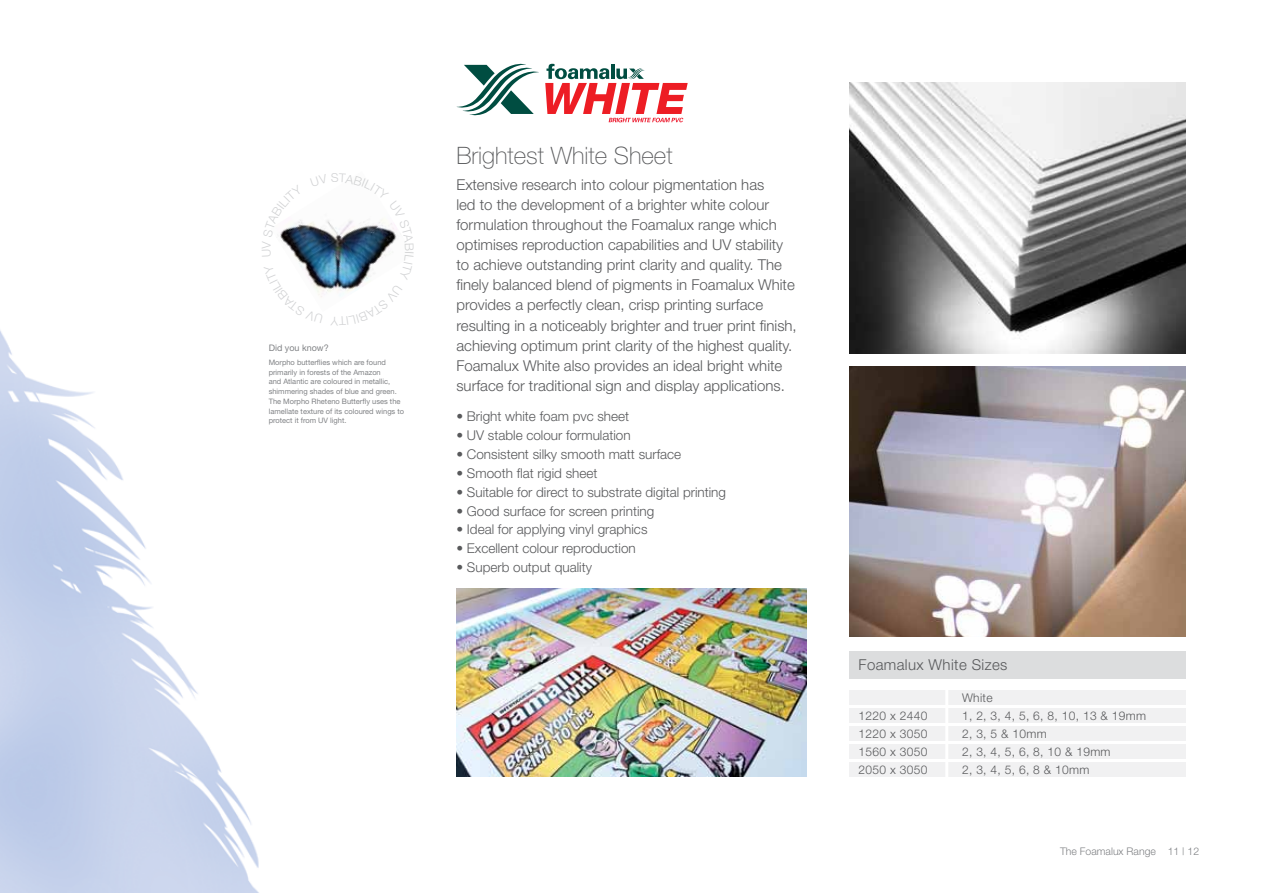
<style>
.page{position:relative;width:1263px;height:893px;background:#fff}
.page>*{position:absolute;margin:0;border:0;box-sizing:border-box;transform-origin:0 0}
.t1{font:100 24px "Helvetica Neue";color:#58595b}
.t2{font:300 15px/20.1px "Helvetica Neue";color:#58595b}
.t3{font:300 15px "Helvetica Neue";letter-spacing:.025em;color:#58595b}
.t4{font:300 13.5px "Helvetica Neue";color:#58595b}
.t5{font:300 12px "Helvetica Neue";letter-spacing:.025em;color:#58595b}
.t6{font:300 10.5px "Helvetica Neue";color:#808285}
.t7{font:9px "Helvetica Neue";color:#808285}
.t8{font:7.5px/9.8px "Helvetica Neue";color:#808285}
</style>
<div class="page">
<img style="left:0;top:330px;width:259px;height:563px">
<img style="left:849px;top:82px;width:336px;height:272px">
<img style="left:849px;top:366px;width:336px;height:270px">
<img style="left:456px;top:589px;width:350px;height:188px">
<div style="left:849px;top:690px;width:337px;height:14px;background:#f1f1f2"></div>
<div style="left:849px;top:708px;width:337px;height:14px;background:#f1f1f2"></div>
<div style="left:849px;top:726px;width:337px;height:14px;background:#f1f1f2"></div>
<div style="left:849px;top:744px;width:337px;height:15px;background:#f1f1f2"></div>
<div style="left:849px;top:762px;width:337px;height:15px;background:#f1f1f2"></div>
<div style="left:849px;top:651px;width:337px;height:28px;background:#dcddde"></div>
<hr style="left:945px;top:686px;width:3px;height:94px;background:#fff">
<svg style="left:456px;top:63px;width:83px;height:53px"></svg>
<svg style="left:545px;top:64px;width:143px;height:58px"></svg>
<img style="left:280px;top:219px;width:117px;height:78px">
<p class="t7" style="left:269px;top:342px;width:62px">Did you know?</p>
<p class="t8" style="left:269px;top:357px;width:137px">Morpho butterflies which are found primarily in forests of the Amazon<br>and Atlantic are coloured in metallic, shimmering shades of blue and green.<br>The Morpho Rheteno Butterfly uses the lamellate texture of its coloured wings to protect it from UV light.</p>
<h1 class="t1" style="left:456px;top:142px;width:218px">Brightest White Sheet</h1>
<p class="t2" style="left:456px;top:174px;width:342px">Extensive research into colour pigmentation has<br>led to the development of a brighter white colour formulation throughout the Foamalux range which optimises reproduction capabilities and UV stability to achieve outstanding print clarity and quality. The finely balanced blend of pigments in Foamalux White provides a perfectly clean, crisp printing surface resulting in a noticeably brighter and truer print finish, achieving optimum print clarity of the highest quality.<br>Foamalux White also provides an ideal bright white surface for traditional sign and display applications.</p>
<p class="t4" style="left:456px;top:408px;width:174px">• Bright white foam pvc sheet</p>
<p class="t4" style="left:456px;top:427px;width:176px">• UV stable colour formulation</p>
<p class="t4" style="left:456px;top:446px;width:226px">• Consistent silky smooth matt surface</p>
<p class="t4" style="left:456px;top:465px;width:143px">• Smooth flat rigid sheet</p>
<p class="t4" style="left:456px;top:484px;width:271px">• Suitable for direct to substrate digital printing</p>
<p class="t4" style="left:456px;top:502px;width:199px">• Good surface for screen printing</p>
<p class="t4" style="left:456px;top:521px;width:193px">• Ideal for applying vinyl graphics</p>
<p class="t4" style="left:456px;top:540px;width:181px">• Excellent colour reproduction</p>
<p class="t4" style="left:456px;top:559px;width:137px">• Superb output quality</p>
<p class="t3" style="left:858px;top:656px;width:150px">Foamalux White Sizes</p>
<p class="t5" style="left:962px;top:690px;width:32px">White</p>
<p class="t5" style="left:858px;top:708px;width:70px">1220 x 2440</p>
<p class="t5" style="left:962px;top:708px;width:186px">1, 2, 3, 4, 5, 6, 8, 10, 13 &amp; 19mm</p>
<p class="t5" style="left:858px;top:726px;width:70px">1220 x 3050</p>
<p class="t5" style="left:962px;top:726px;width:86px">2, 3, 5 &amp; 10mm</p>
<p class="t5" style="left:858px;top:744px;width:70px">1560 x 3050</p>
<p class="t5" style="left:962px;top:744px;width:150px">2, 3, 4, 5, 6, 8, 10 &amp; 19mm</p>
<p class="t5" style="left:858px;top:762px;width:70px">2050 x 3050</p>
<p class="t5" style="left:962px;top:762px;width:129px">2, 3, 4, 5, 6, 8 &amp; 10mm</p>
<p class="t6" style="left:1060px;top:844px;width:141px">The Foamalux Range 11 | 12</p>
</div>
